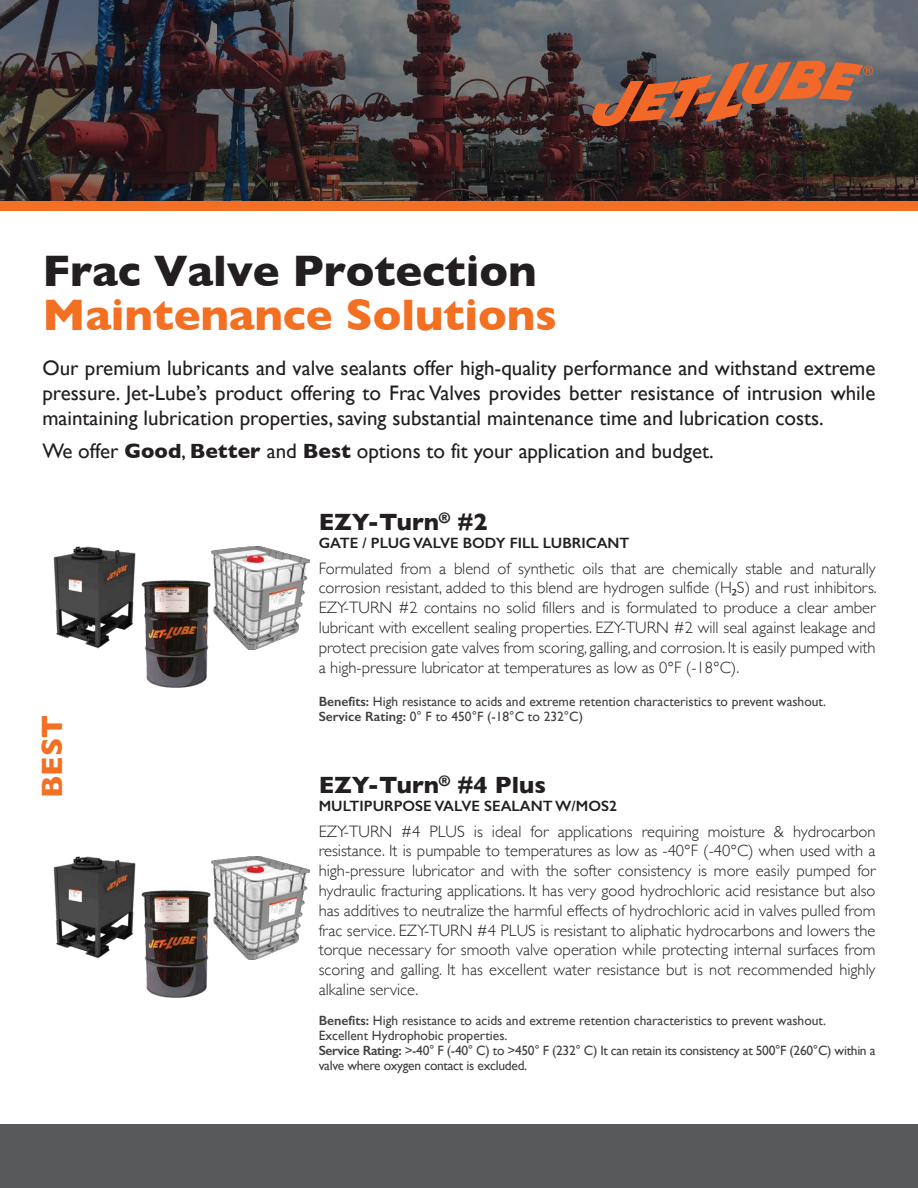
<style>
.page{position:relative;width:918px;height:1188px;background:#fff}
.page>*{position:absolute;margin:0;border:0;box-sizing:border-box;transform-origin:0 0}
.t1{font:700 45px "Gill Sans";letter-spacing:-.005em;color:#f36f21}
.t2{font:700 45px "Gill Sans";letter-spacing:-.005em;color:#231f20}
.t3{font:700 30px "Gill Sans";color:#f36f21}
.t4{font:700 24px "Gill Sans";color:#231f20}
.t5{font:21px/25.2px "Gill Sans";color:#231f20;text-align:justify}
.t6{font:300 16.5px/19.8px "Gill Sans";color:#231f20;text-align:justify}
.t7{font:600 15px "Gill Sans";color:#231f20}
.t8{font:13.5px/15px "Gill Sans";color:#414042}
.s1{font-weight:700}
.s2{font-family:"Myriad Pro";font-weight:400}
.s3{font-weight:600}
</style>
<div class="page">
<div style="left:0;top:1125px;width:918px;height:63px;background:#58595b"></div>
<img style="left:211px;top:856px;width:99px;height:100px">
<img style="left:53px;top:856px;width:83px;height:98px">
<img style="left:86px;top:890px;width:180px;height:108px">
<img style="left:211px;top:546px;width:99px;height:100px">
<img style="left:53px;top:546px;width:83px;height:98px">
<img style="left:86px;top:580px;width:180px;height:108px">
<svg style="left:0;top:0;width:918px;height:201px;background:#423b3d"></svg>
<div style="left:0;top:201px;width:918px;height:10px;background:#f36f21"></div>
<svg style="left:590px;top:61px;width:283px;height:66px;background:#8e5b48"></svg>
<h1 class="t2" style="left:42px;top:236px;width:496px">Frac Valve Protection</h1>
<h1 class="t1" style="left:42px;top:279px;width:516px">Maintenance Solutions</h1>
<p class="t5" style="left:42px;top:355px;width:835px">Our premium lubricants and valve sealants offer high-quality performance and withstand extreme pressure. Jet-Lube’s product offering to Frac Valves provides better resistance of intrusion while maintaining lubrication properties, saving substantial maintenance time and lubrication costs.</p>
<p class="t5" style="left:42px;top:438px;width:673px">We offer <span class="s1">Good</span>, <span class="s1">Better</span> and <span class="s1">Best</span> options to fit your application and budget.</p>
<h2 class="t3" style="left:28px;top:798px;width:84px;rotate:-90deg">BEST</h2>
<h3 class="t4" style="left:319px;top:503px;width:171px">EZY-Turn<sup>®</sup> #2</h3>
<p class="t7" style="left:319px;top:534px;width:312px">GATE / PLUG VALVE BODY FILL LUBRICANT</p>
<p class="t6" style="left:319px;top:557px;width:560px">Formulated from a blend of synthetic oils that are chemically stable and naturally corrosion resistant, added to this blend are hydrogen sulfide (H<span class="s2">2</span>S) and rust inhibitors.<br>EZY-TURN #2 contains no solid fillers and is formulated to produce a clear amber lubricant with excellent sealing properties. EZY-TURN #2 will seal against leakage and protect precision gate valves from scoring, galling, and corrosion. It is easily pumped with a high-pressure lubricator at temperatures as low as 0°F (-18°C).</p>
<p class="t8" style="left:319px;top:693px;width:509px"><span class="s3">Benefits:</span> High resistance to acids and extreme retention characteristics to prevent washout.<br><span class="s3">Service Rating:</span> 0° F to 450°F (-18°C to 232°C)</p>
<h3 class="t4" style="left:319px;top:766px;width:229px">EZY-Turn<sup>®</sup> #4 Plus</h3>
<p class="t7" style="left:319px;top:797px;width:300px">MULTIPURPOSE VALVE SEALANT W/MOS2</p>
<p class="t6" style="left:319px;top:821px;width:558px">EZY-TURN #4 PLUS is ideal for applications requiring moisture &amp; hydrocarbon resistance. It is pumpable to temperatures as low as -40°F (-40°C) when used with a high-pressure lubricator and with the softer consistency is more easily pumped for hydraulic fracturing applications. It has very good hydrochloric acid resistance but also has additives to neutralize the harmful effects of hydrochloric acid in valves pulled from frac service. EZY-TURN #4 PLUS is resistant to aliphatic hydrocarbons and lowers the torque necessary for smooth valve operation while protecting internal surfaces from scoring and galling. It has excellent water resistance but is not recommended highly alkaline service.</p>
<p class="t8" style="left:319px;top:1013px;width:558px"><span class="s3">Benefits:</span> High resistance to acids and extreme retention characteristics to prevent washout.<br>Excellent Hydrophobic properties.<br><span class="s3">Service Rating:</span> &gt;-40° F (-40° C) to &gt;450° F (232° C) It can retain its consistency at 500°F (260°C) within a valve where oxygen contact is excluded.</p>
</div>
